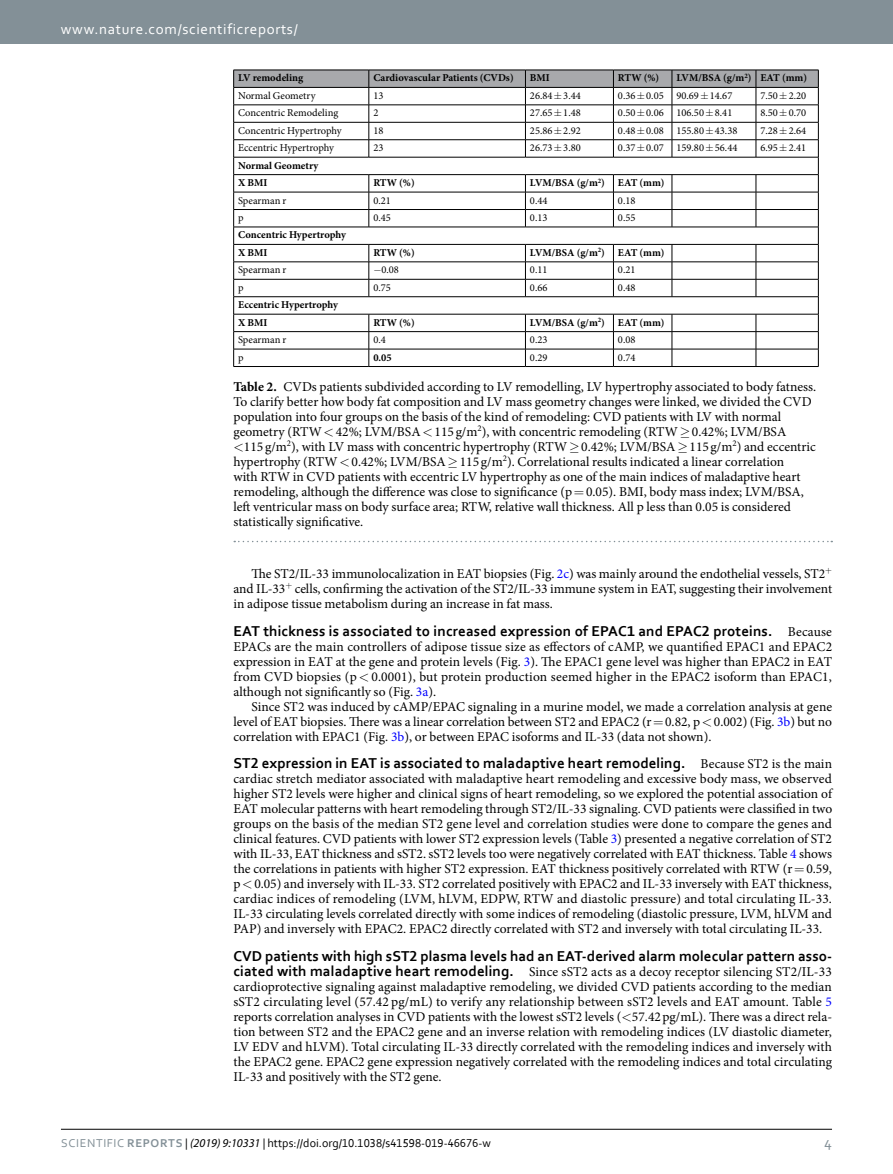
<style>
.page{position:relative;width:893px;height:1174px;background:#fff}
.page>*{position:absolute;margin:0;border:0;box-sizing:border-box;transform-origin:0 0}
.t1{font:700 15px "Corbel";letter-spacing:.005em;color:#000}
.t2{font:15px "Corbel 2";letter-spacing:.045em;color:#fff}
.t3{font:15px "Corbel 2";color:#839097}
.t4{font:13.5px/15px "Minion Pro";color:#000;text-align:justify}
.t5{font:12px "Corbel";color:#000}
.t6{font:10.5px "Minion Pro";color:#000}
.t7{font:700 10.5px/17.4px "Minion Pro";color:#000}
.s1{font-weight:700}
.s2{color:#00f}
.s3{font-family:"Minion Pro";font-weight:400;font-size:13.5px}
.s4{font-family:"Corbel";font-weight:700;font-size:15px}
.s5{font-family:"Corbel 2";color:#839097}
.s6{font-family:"Corbel Bold 2";color:#839097}
.s7{font-family:"Corbel 2"}
.s8{font-family:"Myriad Pro";font-style:italic}
</style>
<div class="page">
<hr style="left:61px;top:1129px;width:771px;height:1px;background:#000">
<div style="left:0;top:0;width:893px;height:43px;background:#839097"></div>
<svg style="left:234px;top:541px;width:598px;height:1px"></svg>
<hr style="left:233px;top:366px;width:136px;height:1px;background:#000">
<hr style="left:369px;top:366px;width:156px;height:1px;background:#000">
<hr style="left:525px;top:366px;width:88px;height:1px;background:#000">
<hr style="left:613px;top:366px;width:59px;height:1px;background:#000">
<hr style="left:672px;top:366px;width:84px;height:1px;background:#000">
<hr style="left:756px;top:366px;width:62px;height:1px;background:#000">
<svg style="left:233px;top:70px;width:586px;height:296px"></svg>
<p class="t2" style="left:61px;top:19px;width:238px">www.nature.com/scientificreports/</p>
<p class="t7" style="left:238px;top:69px;width:67px">LV remodeling</p>
<p class="t7" style="left:373px;top:69px;width:142px">Cardiovascular Patients (CVDs)</p>
<p class="t7" style="left:530px;top:69px;width:21px">BMI</p>
<p class="t7" style="left:618px;top:69px;width:43px">RTW (%)</p>
<p class="t7" style="left:676px;top:69px;width:132px">LVM/BSA (g/m<sup>2</sup>) EAT (mm)</p>
<p class="t6" style="left:238px;top:88px;width:79px">Normal Geometry</p>
<p class="t6" style="left:373px;top:88px;width:12px">13</p>
<p class="t6" style="left:530px;top:88px;width:52px">26.84 3.44</p>
<p class="t6" style="left:618px;top:88px;width:116px">0.36 0.05 90.69 14.67</p>
<p class="t6" style="left:760px;top:88px;width:47px">7.50 2.20</p>
<p class="t6" style="left:238px;top:106px;width:102px">Concentric Remodeling</p>
<p class="t6" style="left:373px;top:106px;width:7px">2</p>
<p class="t6" style="left:530px;top:106px;width:52px">27.65 1.48</p>
<p class="t6" style="left:618px;top:106px;width:116px">0.50 0.06 106.50 8.41</p>
<p class="t6" style="left:760px;top:106px;width:47px">8.50 0.70</p>
<p class="t6" style="left:238px;top:123px;width:105px">Concentric Hypertrophy</p>
<p class="t6" style="left:373px;top:123px;width:12px">18</p>
<p class="t6" style="left:530px;top:123px;width:52px">25.86 2.92</p>
<p class="t6" style="left:618px;top:123px;width:121px">0.48 0.08 155.80 43.38</p>
<p class="t6" style="left:760px;top:123px;width:47px">7.28 2.64</p>
<p class="t6" style="left:238px;top:141px;width:97px">Eccentric Hypertrophy</p>
<p class="t6" style="left:373px;top:141px;width:12px">23</p>
<p class="t6" style="left:530px;top:141px;width:52px">26.73 3.80</p>
<p class="t6" style="left:618px;top:141px;width:121px">0.37 0.07 159.80 56.44</p>
<p class="t6" style="left:760px;top:141px;width:47px">6.95 2.41</p>
<p class="t7" style="left:238px;top:156px;width:82px">Normal Geometry<br>X BMI</p>
<p class="t7" style="left:373px;top:174px;width:43px">RTW (%)</p>
<p class="t7" style="left:530px;top:174px;width:136px">LVM/BSA (g/m<sup>2</sup>) EAT (mm)</p>
<p class="t6" style="left:238px;top:193px;width:50px">Spearman r</p>
<p class="t6" style="left:373px;top:193px;width:19px">0.21</p>
<p class="t6" style="left:530px;top:193px;width:19px">0.44</p>
<p class="t6" style="left:618px;top:193px;width:19px">0.18</p>
<p class="t6" style="left:238px;top:210px;width:7px">p</p>
<p class="t6" style="left:373px;top:210px;width:19px">0.45</p>
<p class="t6" style="left:530px;top:210px;width:19px">0.13</p>
<p class="t6" style="left:618px;top:210px;width:19px">0.55</p>
<p class="t7" style="left:238px;top:226px;width:109px">Concentric Hypertrophy<br>X BMI</p>
<p class="t7" style="left:373px;top:244px;width:43px">RTW (%)</p>
<p class="t7" style="left:530px;top:244px;width:136px">LVM/BSA (g/m<sup>2</sup>) EAT (mm)</p>
<p class="t6" style="left:238px;top:263px;width:50px">Spearman r</p>
<p class="t6" style="left:373px;top:263px;width:27px">−0.08</p>
<p class="t6" style="left:530px;top:263px;width:19px">0.11</p>
<p class="t6" style="left:618px;top:263px;width:19px">0.21</p>
<p class="t6" style="left:238px;top:280px;width:7px">p</p>
<p class="t6" style="left:373px;top:280px;width:19px">0.75</p>
<p class="t6" style="left:530px;top:280px;width:19px">0.66</p>
<p class="t6" style="left:618px;top:280px;width:19px">0.48</p>
<p class="t7" style="left:238px;top:296px;width:101px">Eccentric Hypertrophy<br>X BMI</p>
<p class="t7" style="left:373px;top:313px;width:43px">RTW (%)</p>
<p class="t7" style="left:530px;top:313px;width:136px">LVM/BSA (g/m<sup>2</sup>) EAT (mm)</p>
<p class="t6" style="left:238px;top:333px;width:50px">Spearman r</p>
<p class="t6" style="left:373px;top:333px;width:14px">0.4</p>
<p class="t6" style="left:530px;top:333px;width:19px">0.23</p>
<p class="t6" style="left:618px;top:333px;width:19px">0.08</p>
<p class="t6" style="left:238px;top:350px;width:7px">p</p>
<p class="t7" style="left:373px;top:348px;width:20px">0.05</p>
<p class="t6" style="left:530px;top:350px;width:19px">0.29</p>
<p class="t6" style="left:618px;top:350px;width:19px">0.74</p>
<p class="t4" style="left:233px;top:379px;width:584px;text-align:left"><span class="s1">Table 2.</span> CVDs patients subdivided according to LV remodelling, LV hypertrophy associated to body fatness.<br>To clarify better how body fat composition and LV mass geometry changes were linked, we divided the CVD population into four groups on the basis of the kind of remodeling: CVD patients with LV with normal geometry (RTW 42%; LVM/BSA 115 g/m<sup>2</sup>), with concentric remodeling (RTW≥0.42%; LVM/BSA</p>
<p class="t4" style="left:233px;top:439px;width:584px;text-align:left;text-indent:11px">115 g/m<sup>2</sup>), with LV mass with concentric hypertrophy (RTW≥0.42%; LVM/BSA≥115 g/m<sup>2</sup>) and eccentric hypertrophy (RTW 0.42%; LVM/BSA≥115 g/m<sup>2</sup>). Correlational results indicated a linear correlation<br>with RTW in CVD patients with eccentric LV hypertrophy as one of the main indices of maladaptive heart remodeling, although the difference was close to significance (p 0.05). BMI, body mass index; LVM/BSA, left ventricular mass on body surface area; RTW, relative wall thickness. All p less than 0.05 is considered statistically significative.</p>
<p class="t4" style="left:233px;top:566px;width:600px;text-align:left;text-indent:18px">The ST2/IL-33 immunolocalization in EAT biopsies (Fig. <span class="s2">2c</span>) was mainly around the endothelial vessels, ST2 and IL-33 cells, confirming the activation of the ST2/IL-33 immune system in EAT, suggesting their involvement in adipose tissue metabolism during an increase in fat mass.</p>
<p class="t1" style="left:233px;top:621px;width:600px">EAT thickness is associated to increased expression of EPAC1 and EPAC2 proteins. <span class="s3">Because</span></p>
<p class="t4" style="left:233px;top:639px;width:600px">EPACs are the main controllers of adipose tissue size as effectors of cAMP, we quantified EPAC1 and EPAC2 expression in EAT at the gene and protein levels (Fig. <span class="s2">3</span>). The EPAC1 gene level was higher than EPAC2 in EAT from CVD biopsies (p 0.0001), but protein production seemed higher in the EPAC2 isoform than EPAC1, although not significantly so (Fig. <span class="s2">3a</span>).</p>
<p class="t4" style="left:233px;top:699px;width:600px;text-indent:18px">Since ST2 was induced by cAMP/EPAC signaling in a murine model, we made a correlation analysis at gene level of EAT biopsies. There was a linear correlation between ST2 and EPAC2 (r 0.82, p 0.002) (Fig. <span class="s2">3b</span>) but no correlation with EPAC1 (Fig. <span class="s2">3b</span>), or between EPAC isoforms and IL-33 (data not shown).</p>
<p class="t1" style="left:233px;top:754px;width:600px">ST2 expression in EAT is associated to maladaptive heart remodeling. <span class="s3">Because ST2 is the main</span></p>
<p class="t4" style="left:233px;top:771px;width:600px">cardiac stretch mediator associated with maladaptive heart remodeling and excessive body mass, we observed higher ST2 levels were higher and clinical signs of heart remodeling, so we explored the potential association of EAT molecular patterns with heart remodeling through ST2/IL-33 signaling. CVD patients were classified in two groups on the basis of the median ST2 gene level and correlation studies were done to compare the genes and clinical features. CVD patients with lower ST2 expression levels (Table <span class="s2">3</span>) presented a negative correlation of ST2 with IL-33, EAT thickness and sST2. sST2 levels too were negatively correlated with EAT thickness. Table <span class="s2">4</span> shows the correlations in patients with higher ST2 expression. EAT thickness positively correlated with RTW (r 0.59, p 0.05) and inversely with IL-33. ST2 correlated positively with EPAC2 and IL-33 inversely with EAT thickness, cardiac indices of remodeling (LVM, hLVM, EDPW, RTW and diastolic pressure) and total circulating IL-33.<br>IL-33 circulating levels correlated directly with some indices of remodeling (diastolic pressure, LVM, hLVM and PAP) and inversely with EPAC2. EPAC2 directly correlated with ST2 and inversely with total circulating IL-33.</p>
<p class="t1" style="left:233px;top:947px;width:600px">CVD patients with high sST2 plasma levels had an EAT-derived alarm molecular pattern asso-</p>
<p class="t4" style="left:233px;top:964px;width:600px"><span class="s4">ciated with maladaptive heart remodeling.</span> Since sST2 acts as a decoy receptor silencing ST2/IL-33 cardioprotective signaling against maladaptive remodeling, we divided CVD patients according to the median sST2 circulating level (57.42 pg/mL) to verify any relationship between sST2 levels and EAT amount. Table <span class="s2">5 </span>reports correlation analyses in CVD patients with the lowest sST2 levels ( 57.42pg/mL). There was a direct rela&shy;tion between ST2 and the EPAC2 gene and an inverse relation with remodeling indices (LV diastolic diameter, LV EDV and hLVM). Total circulating IL-33 directly correlated with the remodeling indices and inversely with the EPAC2 gene. EPAC2 gene expression negatively correlated with the remodeling indices and total circulating IL-33 and positively with the ST2 gene.</p>
<p class="t5" style="left:61px;top:1135px;width:431px"><span class="s5">Scientific</span> <span class="s6">REPORTS</span> <span class="s7">|</span> <span class="s8">(2019) 9:10331</span> <span class="s7">|</span> https://doi.org/10.1038/s41598-019-46676-w</p>
<p class="t3" style="left:824px;top:1132px;width:9px">4</p>
</div>
